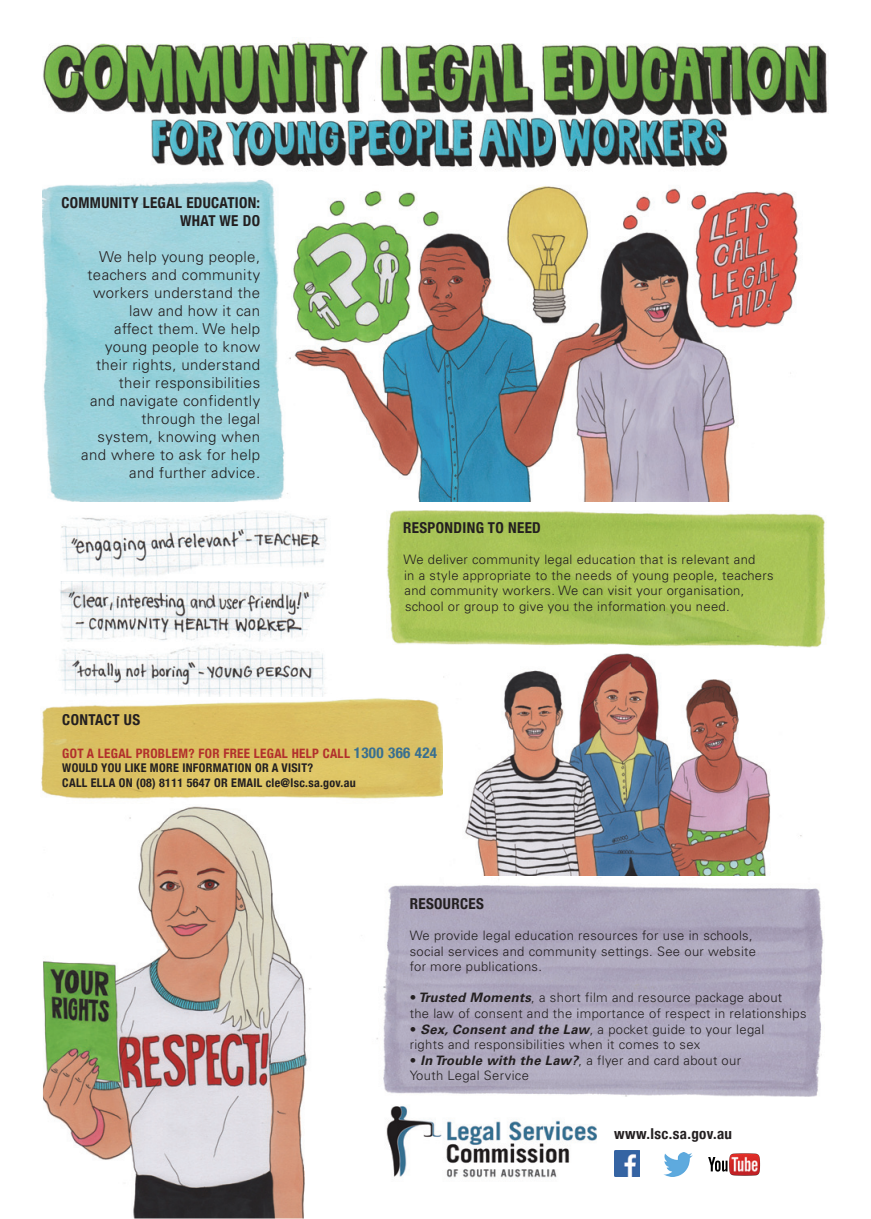
<style>
.page{position:relative;width:871px;height:1219px;background:#fff}
.page>*{position:absolute;margin:0;border:0;box-sizing:border-box;transform-origin:0 0}
.t1{font:300 15px "Univers";letter-spacing:.025em;color:#231f20}
.t2{font:700 condensed 15px "Helvetica Neue";letter-spacing:.025em;color:#231f20}
.t3{font:300 13px/15.6px "Univers";letter-spacing:.025em;color:#231f20}
.t4{font:700 condensed 13px "Helvetica Neue";letter-spacing:.025em;color:#b2302c}
.t5{font:700 condensed 12px "Helvetica Neue";letter-spacing:.025em;color:#231f20}
.s1{font-size:15px;color:#386f90}
.s2{font-weight:700;font-style:italic}
</style>
<div class="page">
<img style="left:43px;top:179px;width:755px;height:322px">
<img style="left:376px;top:877px;width:447px;height:220px">
<img style="left:60px;top:581px;width:266px;height:61px">
<img style="left:44px;top:806px;width:264px;height:411px">
<div style="left:42px;top:803px;width:269px;height:416px;border:1px solid #fff"></div>
<img style="left:60px;top:644px;width:266px;height:53px">
<img style="left:41px;top:698px;width:402px;height:101px">
<img style="left:614px;top:1151px;width:25px;height:25px">
<img style="left:708px;top:1153px;width:53px;height:23px">
<img style="left:386px;top:1106px;width:211px;height:73px">
<img style="left:663px;top:1152px;width:29px;height:24px">
<img style="left:443px;top:653px;width:359px;height:222px">
<img style="left:387px;top:510px;width:439px;height:138px">
<img style="left:43px;top:41px;width:785px;height:129px">
<img style="left:61px;top:512px;width:266px;height:65px">
<p class="t2" style="left:61px;top:193px;width:200px">COMMUNITY LEGAL EDUCATION:</p>
<p class="t2" style="left:180px;top:211px;width:82px">WHAT WE DO</p>
<p class="t1" style="left:99px;top:248px;width:162px">We help young people,</p>
<p class="t1" style="left:87px;top:266px;width:174px">teachers and community</p>
<p class="t1" style="left:93px;top:284px;width:168px">workers understand the</p>
<p class="t1" style="left:129px;top:302px;width:132px">law and how it can</p>
<p class="t1" style="left:114px;top:320px;width:147px">affect them. We help</p>
<p class="t1" style="left:105px;top:338px;width:156px">young people to know</p>
<p class="t1" style="left:96px;top:356px;width:165px">their rights, understand</p>
<p class="t1" style="left:119px;top:374px;width:143px">their responsibilities</p>
<p class="t1" style="left:90px;top:392px;width:172px">and navigate confidently</p>
<p class="t1" style="left:141px;top:410px;width:120px">through the legal</p>
<p class="t1" style="left:98px;top:428px;width:164px">system, knowing when</p>
<p class="t1" style="left:81px;top:446px;width:180px">and where to ask for help</p>
<p class="t1" style="left:129px;top:464px;width:132px">and further advice.</p>
<p class="t2" style="left:403px;top:519px;width:139px">RESPONDING TO NEED</p>
<p class="t3" style="left:403px;top:552px;width:353px">We deliver community legal education that is relevant and</p>
<p class="t3" style="left:404px;top:567px;width:371px">in a style appropriate to the needs of young people, teachers</p>
<p class="t3" style="left:404px;top:583px;width:341px">and community workers. We can visit your organisation,</p>
<p class="t3" style="left:405px;top:599px;width:326px">school or group to give you the information you need.</p>
<p class="t2" style="left:62px;top:711px;width:79px">CONTACT US</p>
<p class="t4" style="left:62px;top:745px;width:376px">GOT A LEGAL PROBLEM? FOR FREE LEGAL HELP CALL <span class="s1">1300 366 424</span></p>
<p class="t5" style="left:62px;top:761px;width:252px">WOULD YOU LIKE MORE INFORMATION OR A VISIT?</p>
<p class="t5" style="left:62px;top:775px;width:295px">CALL ELLA ON (08) 8111 5647 OR EMAIL cle@lsc.sa.gov.au</p>
<p class="t2" style="left:409px;top:894px;width:76px">RESOURCES</p>
<p class="t3" style="left:409px;top:928px;width:344px">We provide legal education resources for use in schools,</p>
<p class="t3" style="left:409px;top:943px;width:348px">social services and community settings. See our website</p>
<p class="t3" style="left:409px;top:959px;width:134px">for more publications.</p>
<p class="t3" style="left:409px;top:990px;width:374px">• <span class="s2">Trusted Moments</span>, a short film and resource package about</p>
<p class="t3" style="left:409px;top:1006px;width:398px">the law of consent and the importance of respect in relationships</p>
<p class="t3" style="left:409px;top:1021px;width:356px">• <span class="s2">Sex, Consent and the Law</span>, a pocket guide to your legal rights and responsibilities when it comes to sex</p>
<p class="t3" style="left:409px;top:1052px;width:333px">• <span class="s2">In Trouble with the Law?</span>, a flyer and card about our</p>
<p class="t3" style="left:409px;top:1068px;width:121px">Youth Legal Service</p>
<p class="t2" style="left:614px;top:1125px;width:119px">www.lsc.sa.gov.au</p>
</div>
